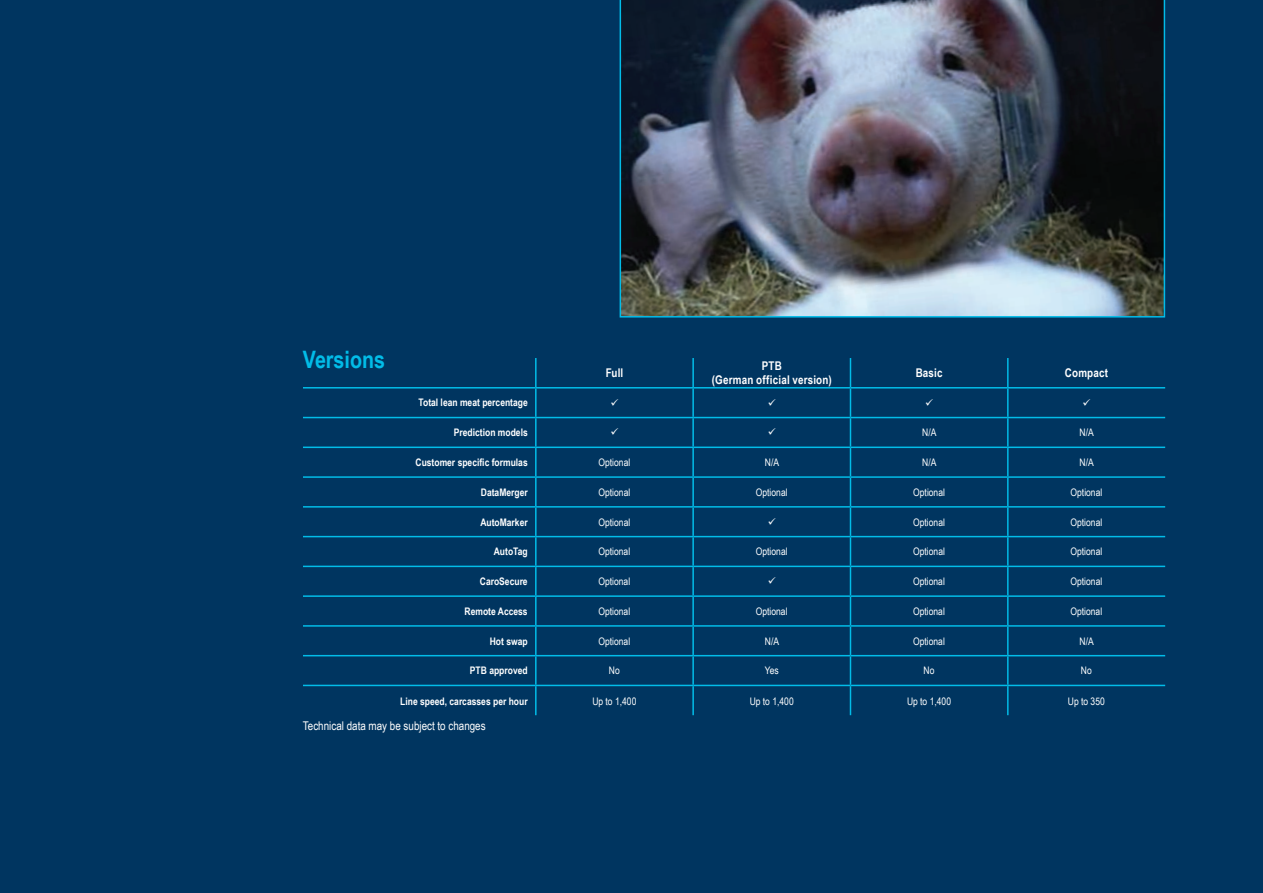
<style>
.page{position:relative;width:1263px;height:893px;background:#003560}
.page>*{position:absolute;margin:0;border:0;box-sizing:border-box;transform-origin:0 0}
.t1{font:700 24px "Arial Narrow";color:#02bce8}
.t2{font:700 12px/13.5px "Arial Narrow";letter-spacing:.015em;color:#fff;text-align:center}
.t3{font:12px "Arial Narrow";color:#fff}
.t4{font:10.35px "Arial Narrow";color:#fff}
.t5{font:700 10.35px "Arial Narrow";color:#fff}
</style>
<div class="page">
<img style="left:620px;top:0;width:545px;height:318px">
<hr style="left:692px;top:358px;width:2px;height:29px;background:#02bce8">
<hr style="left:692px;top:388px;width:2px;height:29px;background:#02bce8">
<hr style="left:692px;top:418px;width:2px;height:29px;background:#02bce8">
<hr style="left:692px;top:448px;width:2px;height:28px;background:#02bce8">
<hr style="left:692px;top:478px;width:2px;height:28px;background:#02bce8">
<hr style="left:692px;top:508px;width:2px;height:28px;background:#02bce8">
<hr style="left:692px;top:537px;width:2px;height:29px;background:#02bce8">
<hr style="left:692px;top:567px;width:2px;height:28px;background:#02bce8">
<hr style="left:692px;top:597px;width:2px;height:28px;background:#02bce8">
<hr style="left:692px;top:627px;width:2px;height:28px;background:#02bce8">
<hr style="left:692px;top:656px;width:2px;height:29px;background:#02bce8">
<svg style="left:535px;top:358px;width:1px;height:357px"></svg>
<hr style="left:692px;top:686px;width:2px;height:29px;background:#02bce8">
<hr style="left:303px;top:387px;width:233px;height:1px;background:#02bce8">
<hr style="left:536px;top:387px;width:157px;height:1px;background:#02bce8">
<hr style="left:303px;top:417px;width:233px;height:1px;background:#02bce8">
<hr style="left:536px;top:417px;width:157px;height:1px;background:#02bce8">
<hr style="left:303px;top:447px;width:233px;height:1px;background:#02bce8">
<hr style="left:536px;top:447px;width:157px;height:1px;background:#02bce8">
<hr style="left:303px;top:476px;width:233px;height:2px;background:#02bce8">
<hr style="left:536px;top:476px;width:157px;height:2px;background:#02bce8">
<hr style="left:303px;top:506px;width:233px;height:2px;background:#02bce8">
<hr style="left:536px;top:506px;width:157px;height:2px;background:#02bce8">
<hr style="left:303px;top:536px;width:233px;height:1px;background:#02bce8">
<hr style="left:536px;top:536px;width:157px;height:1px;background:#02bce8">
<hr style="left:303px;top:566px;width:233px;height:1px;background:#02bce8">
<hr style="left:536px;top:566px;width:157px;height:1px;background:#02bce8">
<hr style="left:303px;top:595px;width:233px;height:2px;background:#02bce8">
<hr style="left:536px;top:595px;width:157px;height:2px;background:#02bce8">
<hr style="left:303px;top:625px;width:233px;height:2px;background:#02bce8">
<hr style="left:536px;top:625px;width:157px;height:2px;background:#02bce8">
<svg style="left:850px;top:358px;width:1px;height:357px"></svg>
<svg style="left:1007px;top:358px;width:1px;height:357px"></svg>
<hr style="left:693px;top:387px;width:157px;height:1px;background:#02bce8">
<hr style="left:850px;top:387px;width:158px;height:1px;background:#02bce8">
<hr style="left:1008px;top:387px;width:157px;height:1px;background:#02bce8">
<hr style="left:693px;top:417px;width:157px;height:1px;background:#02bce8">
<hr style="left:850px;top:417px;width:158px;height:1px;background:#02bce8">
<hr style="left:1008px;top:417px;width:157px;height:1px;background:#02bce8">
<hr style="left:693px;top:447px;width:157px;height:1px;background:#02bce8">
<hr style="left:850px;top:447px;width:158px;height:1px;background:#02bce8">
<hr style="left:1008px;top:447px;width:157px;height:1px;background:#02bce8">
<hr style="left:693px;top:476px;width:157px;height:2px;background:#02bce8">
<hr style="left:850px;top:476px;width:158px;height:2px;background:#02bce8">
<hr style="left:1008px;top:476px;width:157px;height:2px;background:#02bce8">
<hr style="left:693px;top:506px;width:157px;height:2px;background:#02bce8">
<hr style="left:850px;top:506px;width:158px;height:2px;background:#02bce8">
<hr style="left:1008px;top:506px;width:157px;height:2px;background:#02bce8">
<hr style="left:693px;top:536px;width:157px;height:1px;background:#02bce8">
<hr style="left:850px;top:536px;width:158px;height:1px;background:#02bce8">
<hr style="left:1008px;top:536px;width:157px;height:1px;background:#02bce8">
<hr style="left:693px;top:566px;width:157px;height:1px;background:#02bce8">
<hr style="left:850px;top:566px;width:158px;height:1px;background:#02bce8">
<hr style="left:1008px;top:566px;width:157px;height:1px;background:#02bce8">
<hr style="left:693px;top:595px;width:157px;height:2px;background:#02bce8">
<hr style="left:850px;top:595px;width:158px;height:2px;background:#02bce8">
<hr style="left:1008px;top:595px;width:157px;height:2px;background:#02bce8">
<hr style="left:693px;top:625px;width:157px;height:2px;background:#02bce8">
<hr style="left:850px;top:625px;width:158px;height:2px;background:#02bce8">
<hr style="left:1008px;top:625px;width:157px;height:2px;background:#02bce8">
<hr style="left:303px;top:655px;width:233px;height:1px;background:#02bce8">
<hr style="left:536px;top:655px;width:157px;height:1px;background:#02bce8">
<hr style="left:693px;top:655px;width:157px;height:1px;background:#02bce8">
<hr style="left:850px;top:655px;width:158px;height:1px;background:#02bce8">
<hr style="left:1008px;top:655px;width:157px;height:1px;background:#02bce8">
<hr style="left:303px;top:685px;width:233px;height:1px;background:#02bce8">
<hr style="left:536px;top:685px;width:157px;height:1px;background:#02bce8">
<hr style="left:693px;top:685px;width:157px;height:1px;background:#02bce8">
<hr style="left:850px;top:685px;width:158px;height:1px;background:#02bce8">
<hr style="left:1008px;top:685px;width:157px;height:1px;background:#02bce8">
<h1 class="t1" style="left:303px;top:342px;width:84px">Versions</h1>
<p class="t2" style="left:606px;top:365px;width:19px">Full</p>
<p class="t2" style="left:712px;top:359px;width:121px">PTB<br>(German official version)</p>
<p class="t2" style="left:916px;top:365px;width:28px">Basic</p>
<p class="t2" style="left:1065px;top:365px;width:45px">Compact</p>
<p class="t5" style="left:418px;top:395px;width:111px">Total lean meat percentage</p>
<p class="t5" style="left:454px;top:425px;width:75px">Prediction models</p>
<p class="t4" style="left:922px;top:425px;width:16px">N/A</p>
<p class="t4" style="left:1079px;top:425px;width:16px">N/A</p>
<p class="t5" style="left:415px;top:454px;width:114px">Customer specific formulas</p>
<p class="t4" style="left:599px;top:455px;width:33px">Optional</p>
<p class="t4" style="left:765px;top:455px;width:16px">N/A</p>
<p class="t4" style="left:922px;top:455px;width:16px">N/A</p>
<p class="t4" style="left:1079px;top:455px;width:16px">N/A</p>
<p class="t5" style="left:481px;top:484px;width:48px">DataMerger</p>
<p class="t4" style="left:599px;top:484px;width:33px">Optional</p>
<p class="t4" style="left:756px;top:484px;width:33px">Optional</p>
<p class="t4" style="left:913px;top:484px;width:33px">Optional</p>
<p class="t4" style="left:1070px;top:484px;width:33px">Optional</p>
<p class="t5" style="left:480px;top:514px;width:49px">AutoMarker</p>
<p class="t4" style="left:598px;top:514px;width:33px">Optional</p>
<p class="t4" style="left:913px;top:514px;width:33px">Optional</p>
<p class="t4" style="left:1070px;top:514px;width:33px">Optional</p>
<p class="t5" style="left:494px;top:544px;width:35px">AutoTag</p>
<p class="t4" style="left:598px;top:544px;width:33px">Optional</p>
<p class="t4" style="left:756px;top:544px;width:33px">Optional</p>
<p class="t4" style="left:913px;top:544px;width:33px">Optional</p>
<p class="t4" style="left:1070px;top:544px;width:33px">Optional</p>
<p class="t5" style="left:480px;top:574px;width:49px">CaroSecure</p>
<p class="t4" style="left:598px;top:574px;width:33px">Optional</p>
<p class="t4" style="left:913px;top:574px;width:33px">Optional</p>
<p class="t4" style="left:1070px;top:574px;width:33px">Optional</p>
<p class="t5" style="left:465px;top:603px;width:65px">Remote Access</p>
<p class="t4" style="left:598px;top:604px;width:33px">Optional</p>
<p class="t4" style="left:756px;top:604px;width:33px">Optional</p>
<p class="t4" style="left:913px;top:604px;width:33px">Optional</p>
<p class="t4" style="left:1070px;top:604px;width:33px">Optional</p>
<p class="t5" style="left:490px;top:633px;width:39px">Hot swap</p>
<p class="t4" style="left:598px;top:633px;width:33px">Optional</p>
<p class="t4" style="left:765px;top:633px;width:16px">N/A</p>
<p class="t4" style="left:913px;top:633px;width:33px">Optional</p>
<p class="t4" style="left:1079px;top:633px;width:16px">N/A</p>
<p class="t5" style="left:470px;top:663px;width:59px">PTB approved</p>
<p class="t4" style="left:609px;top:663px;width:12px">No</p>
<p class="t4" style="left:765px;top:663px;width:15px">Yes</p>
<p class="t4" style="left:924px;top:663px;width:12px">No</p>
<p class="t4" style="left:1081px;top:663px;width:12px">No</p>
<p class="t5" style="left:400px;top:693px;width:129px">Line speed, carcasses per hour</p>
<p class="t4" style="left:592px;top:693px;width:46px">Up to 1,400</p>
<p class="t4" style="left:750px;top:693px;width:46px">Up to 1,400</p>
<p class="t4" style="left:907px;top:693px;width:46px">Up to 1,400</p>
<p class="t4" style="left:1068px;top:693px;width:38px">Up to 350</p>
<p class="t3" style="left:303px;top:717px;width:184px">Technical data may be subject to changes</p>
</div>
